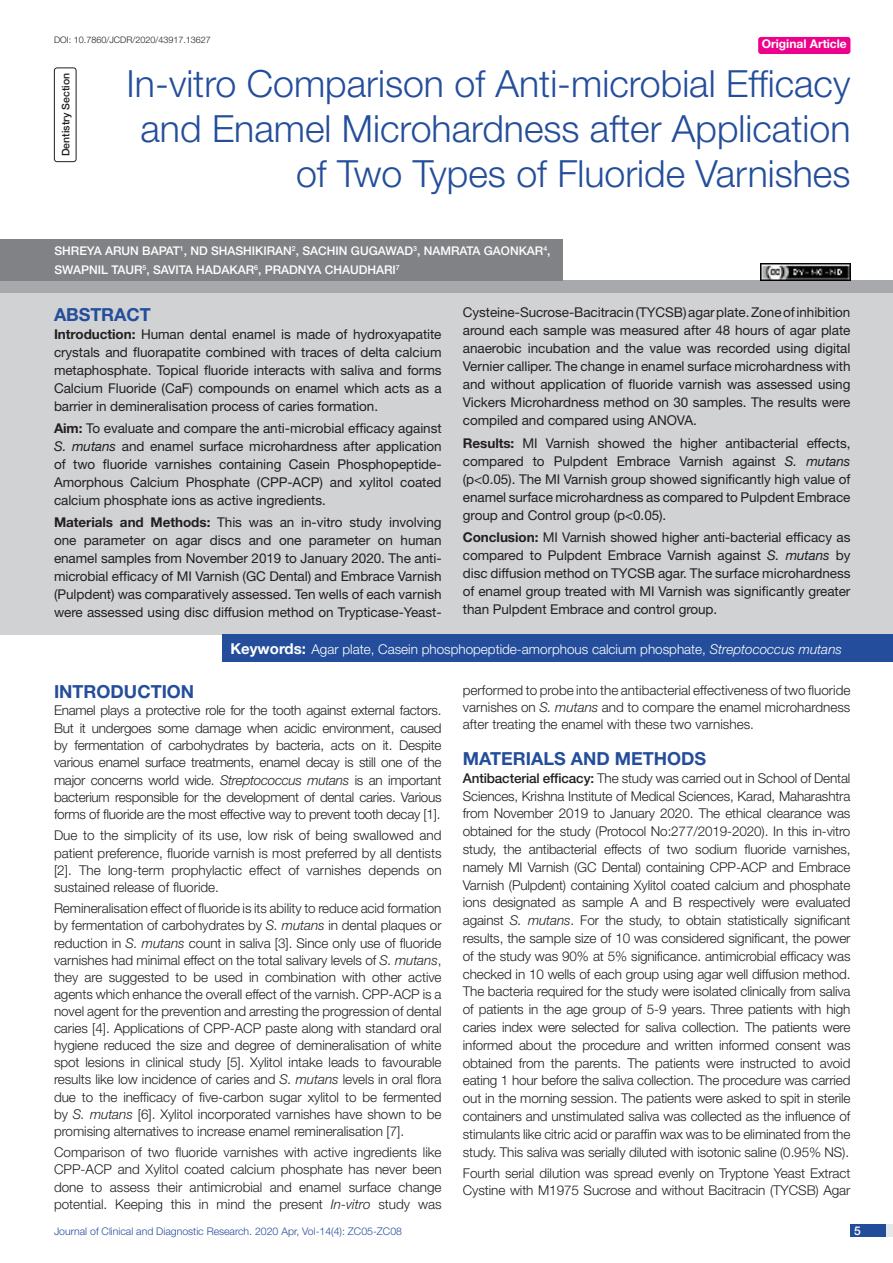
<style>
.page{position:relative;width:893px;height:1263px;background:#fff}
.page>*{position:absolute;margin:0;border:0;box-sizing:border-box;transform-origin:0 0}
.t1{font:300 37.5px/45px "Helvetica Neue";color:#244e9b;text-align:right}
.Heading{font:700 18px "Helvetica Neue";color:#244e9b}
.Abstract_head{font:700 18px "Helvetica Neue";letter-spacing:-.005em;color:#244e9b}
.Body_text{font:300 13.5px/17.9px "Helvetica Neue";letter-spacing:-.005em;color:#231f20;text-align:justify}
.Abstract_Text{font:13.5px/18px "Helvetica Neue";letter-spacing:-.005em;color:#231f20;text-align:justify}
.Key_words{font:300 13.5px "Helvetica Neue";color:#fff}
.Author{font:500 12px/18.8px "Helvetica Neue";color:#fff}
.t2{font:700 12px "Helvetica Neue";color:#fff}
.t3{font:300 10.5px "Helvetica Neue";color:#244e9b}
.section{font:500 10.5px "Helvetica Neue";color:#231f20}
.DOI{font:300 9px "Helvetica Neue";color:#231f20}
.s1{font-weight:700}
.s2{font-style:italic}
.s3{font-weight:700;font-size:15px}
.s4{font-weight:500}
</style>
<div class="page">
<div style="left:850px;top:1224px;width:43px;height:13px;background:#e6e7e9"></div>
<div style="left:850px;top:1224px;width:35px;height:13px;background:#214c99"></div>
<div style="left:758px;top:37px;width:92px;height:17px;background:#ed028c;border-radius:3px"></div>
<div style="left:54px;top:68px;width:22px;height:94px;border:1px solid #231f20;border-radius:3px"></div>
<div style="left:0;top:281px;width:893px;height:12px;background:#a8a9ad"></div>
<div style="left:0;top:239px;width:562px;height:42px;background:#808285"></div>
<div style="left:0;top:293px;width:893px;height:341px;background:#d1d2d4"></div>
<div style="left:222px;top:634px;width:671px;height:28px;background:#244e9b"></div>
<img style="left:760px;top:264px;width:90px;height:17px">
<p class="DOI" style="left:54px;top:35px;width:158px">DOI: 10.7860/JCDR/2020/43917.13627</p>
<p class="t2" style="left:762px;top:37px;width:87px">Original Article</p>
<p class="section" style="left:59px;top:156px;width:85px;rotate:-90deg">DENTISTRY SECTION</p>
<p class="t1" style="left:127px;top:60px;width:725px">In-vitro Comparison of Anti-microbial Efficacy and Enamel Microhardness after Application of Two Types of Fluoride Varnishes</p>
<p class="Author" style="left:54px;top:241px;width:498px">SHREYA ARUN BAPAT<sup>1</sup>, ND SHASHIKIRAN<sup>2</sup>, SACHIN GUGAWAD<sup>3</sup>, NAMRATA GAONKAR<sup>4</sup>,<br>SWAPNIL TAUR<sup>5</sup>, SAVITA HADA</p>
<p class="Author" style="left:230px;top:260px;width:172px">KAR<sup>6</sup>, PRAD NYA CHAUDHARI<sup>7</sup></p>
<p class="Abstract_head" style="left:54px;top:303px;width:98px">ABSTRACT</p>
<p class="Abstract_Text" style="left:54px;top:325px;width:389px"><span class="s1">Introduction:</span> Human dental enamel is made of hydroxyapatite crystals and fluorapatite combined with traces of delta calcium metaphosphate. Topical fluoride interacts with saliva and forms Calcium Fluoride (CaF) compounds on enamel which acts as a barrier in demineralisation process of caries formation.</p>
<p class="Abstract_Text" style="left:54px;top:419px;width:389px"><span class="s1">Aim:</span> To evaluate and compare the anti-microbial efficacy against <span class="s2">S. mutans</span> and enamel surface microhardness after application of two fluoride varnishes containing Casein Phosphopeptide-Amorphous Calcium Phosphate (CPP-ACP) and xylitol coated calcium phosphate ions as active ingredients.</p>
<p class="Abstract_Text" style="left:54px;top:513px;width:389px"><span class="s1">Materials and Methods:</span> This was an in-vitro study involving one parameter on agar discs and one parameter on human enamel samples from November 2019 to January 2020. The anti&shy;microbial efficacy of MI Varnish (GC Dental) and Embrace Varnish (Pulpdent) was comparatively assessed. Ten wells of each varnish were assessed using disc diffusion method on Trypticase-Yeast-</p>
<p class="Abstract_Text" style="left:463px;top:303px;width:389px">Cysteine-Sucrose-Bacitracin (TYCSB) agar plate. Zone of inhibition around each sample was measured after 48 hours of agar plate anaerobic incubation and the value was recorded using digital Vernier calliper. The change in enamel surface microhardness with and without application of fluoride varnish was assessed using Vickers Microhardness method on 30 samples. The results were compiled and compared using ANOVA.</p>
<p class="Abstract_Text" style="left:463px;top:434px;width:389px"><span class="s1">Results:</span> MI Varnish showed the higher antibacterial effects, compared to Pulpdent Embrace Varnish against <span class="s2">S. mutans </span>(p&lt;0.05). The MI Varnish group showed significantly high value of enamel surface microhardness as compared to Pulpdent Embrace group and Control group (p&lt;0.05).</p>
<p class="Abstract_Text" style="left:463px;top:528px;width:389px"><span class="s1">Conclusion:</span> MI Varnish showed higher anti-bacterial efficacy as compared to Pulpdent Embrace Varnish against <span class="s2">S. mutans</span> by disc diffusion method on TYCSB agar. The surface microhardness of enamel group treated with MI Varnish was significantly greater than Pulpdent Embrace and control group.</p>
<p class="Key_words" style="left:230px;top:641px;width:613px"><span class="s3">Keywords:</span> Agar plate, Casein phosphopeptide-amorphous calcium phosphate, <span class="s2">Streptococcus mutans</span></p>
<p class="Heading" style="left:54px;top:681px;width:142px">INTRODUCTION</p>
<p class="Body_text" style="left:54px;top:702px;width:389px;line-height:17.2px">Enamel plays a protective role for the tooth against external factors.<br>But it undergoes some damage when acidic environment, caused by fermentation of carbohydrates by bacteria, acts on it. Despite various enamel surface treatments, enamel decay is still one of the major concerns world wide. <span class="s2">Streptococcus mutans</span> is an important bacterium responsible for the development of dental caries. Various forms of fluoride are the most effective way to prevent tooth decay [1].</p>
<p class="Body_text" style="left:54px;top:827px;width:389px;line-height:17.2px">Due to the simplicity of its use, low risk of being swallowed and patient preference, fluoride varnish is most preferred by all dentists [2]. The long-term prophylactic effect of varnishes depends on sustained release of fluoride.</p>
<p class="Body_text" style="left:54px;top:900px;width:389px;line-height:17.1px">Remineralisation effect of fluoride is its ability to reduce acid formation by fermentation of carbohydrates by <span class="s2">S. mutans</span> in dental plaques or reduction in <span class="s2">S. mutans</span> count in saliva [3]. Since only use of fluoride varnishes had minimal effect on the total salivary levels of <span class="s2">S. mutans</span>, they are suggested to be used in combination with other active agents which enhance the overall effect of the varnish. CPP-ACP is a novel agent for the prevention and arresting the progression of dental caries [4]. Applications of CPP-ACP paste along with standard oral hygiene reduced the size and degree of demineralisation of white spot lesions in clinical study [5]. Xylitol intake leads to favourable results like low incidence of caries and <span class="s2">S. mutans</span> levels in oral flora due to the inefficacy of five-carbon sugar xylitol to be fermented by <span class="s2">S. mutans</span> [6]. Xylitol incorporated varnishes have shown to be promising alternatives to increase enamel remineralisation [7].</p>
<p class="Body_text" style="left:54px;top:1143px;width:389px;line-height:17.2px">Comparison of two fluoride varnishes with active ingredients like CPP-ACP and Xylitol coated calcium phosphate has never been done to assess their antimicrobial and enamel surface change potential. Keeping this in mind the present <span class="s2">In-vitro</span> study was</p>
<p class="Body_text" style="left:463px;top:681px;width:389px;line-height:17.2px">performed to probe into the antibacterial effectiveness of two fluoride varnishes on <span class="s2">S. mutans</span> and to compare the enamel microhardness after treating the enamel with these two varnishes.</p>
<p class="Heading" style="left:463px;top:747px;width:245px">MATERIALS AND METHODS</p>
<p class="Body_text" style="left:463px;top:769px;width:389px"><span class="s4">ANTIBACTERIAL EFFICACY:</span> The study was carried out in School of Dental Sciences, Krishna Institute of Medical Sciences, Karad, Maharashtra from November 2019 to January 2020. The ethical clearance was obtained for the study (Protocol No:277/2019-2020). In this in-vitro study, the antibacterial effects of two sodium fluoride varnishes, namely MI Varnish (GC Dental) containing CPP-ACP and Embrace Varnish (Pulpdent) containing Xylitol coated calcium and phosphate ions designated as sample A and B respectively were evaluated against <span class="s2">S. mutans</span>. For the study, to obtain statistically significant results, the sample size of 10 was considered significant, the power of the study was 90% at 5% significance. antimicrobial efficacy was checked in 10 wells of each group using agar well diffusion method.<br>The bacteria required for the study were isolated clinically from saliva of patients in the age group of 5-9 years. Three patients with high caries index were selected for saliva collection. The patients were informed about the procedure and written informed consent was obtained from the parents. The patients were instructed to avoid eating 1 hour before the saliva collection. The procedure was carried out in the morning session. The patients were asked to spit in sterile containers and unstimulated saliva was collected as the influence of stimulants like citric acid or paraffin wax was to be eliminated from the study. This saliva was serially diluted with isotonic saline (0.95% NS).</p>
<p class="Body_text" style="left:463px;top:1164px;width:389px;line-height:17.2px">Fourth serial dilution was spread evenly on Tryptone Yeast Extract<br>Cystine with M1975 Sucrose and without Bacitracin (TYCSB) Agar</p>
<p class="t3" style="left:54px;top:1225px;width:350px">Journal of Clinical and Diagnostic Research. 2020 Apr, Vol-14(4): ZC05-ZC08</p>
<p class="Author" style="left:854px;top:1221px;width:8px">5</p>
</div>
